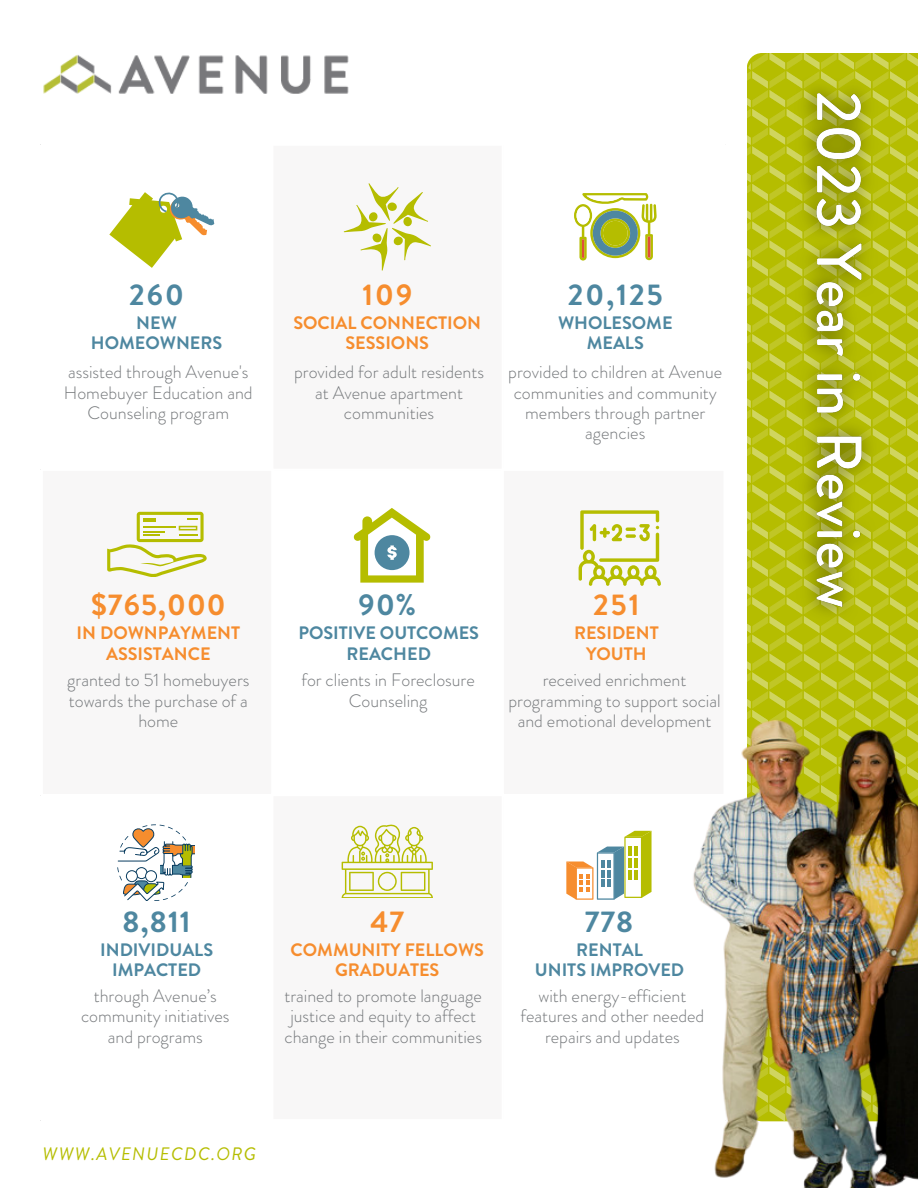
<style>
.page{position:relative;width:918px;height:1188px;background:#fff}
.page>*{position:absolute;margin:0;border:0;box-sizing:border-box;transform-origin:0 0}
.t1{font:700 30px "Brandon Grotesque";letter-spacing:.055em;color:#4e87a0}
.t2{font:700 30px "Brandon Grotesque";letter-spacing:.04em;color:#f68d2e}
.t3{font:300 18px/20.2px "Brandon Grotesque";color:#75787b;text-align:center}
.t4{font:700 18px/20.2px "Brandon Grotesque";color:#4e87a0;text-align:center}
.t5{font:700 18px/20.2px "Brandon Grotesque";color:#f68d2e;text-align:center}
.t6{font:italic 18px "Brandon Grotesque";letter-spacing:.075em;color:#b5bd00}
</style>
<div class="page">
<img style="left:747px;top:53px;width:171px;height:653px">
<img style="left:786px;top:67px;width:102px;height:568px">
<img style="left:43px;top:55px;width:306px;height:39px">
<svg style="left:353px;top:508px;width:78px;height:74px"></svg>
<svg style="left:107px;top:512px;width:100px;height:65px"></svg>
<img style="left:693px;top:706px;width:225px;height:482px">
<svg style="left:109px;top:192px;width:106px;height:76px"></svg>
<svg style="left:566px;top:831px;width:86px;height:68px"></svg>
<svg style="left:579px;top:510px;width:82px;height:76px"></svg>
<svg style="left:342px;top:824px;width:91px;height:74px"></svg>
<svg style="left:344px;top:183px;width:87px;height:88px"></svg>
<svg style="left:574px;top:193px;width:82px;height:68px"></svg>
<svg style="left:117px;top:824px;width:76px;height:77px"></svg>
<div style="left:136px;top:868px;width:11px;height:11px;background:#fff;border-radius:50%"></div>
<div style="left:136px;top:867px;width:11px;height:12px;border:1px solid #093c5f;border-radius:50%"></div>
<div style="left:126px;top:871px;width:11px;height:11px;background:#fff;border-radius:50%"></div>
<div style="left:126px;top:870px;width:12px;height:12px;border:1px solid #093c5f;border-radius:50%"></div>
<div style="left:146px;top:871px;width:11px;height:11px;background:#fff;border-radius:50%"></div>
<div style="left:145px;top:870px;width:12px;height:12px;border:1px solid #093c5f;border-radius:50%"></div>
<h2 class="t1" style="left:129px;top:273px;width:56px">260</h2>
<h4 class="t4" style="left:91px;top:313px;width:133px">NEW<br>HOMEOWNERS</h4>
<h2 class="t2" style="left:362px;top:273px;width:51px">109</h2>
<h4 class="t5" style="left:294px;top:313px;width:189px">SOCIAL CONNECTION<br>SESSIONS</h4>
<p class="t3" style="left:64px;top:362px;width:190px">assisted through Avenue's<br>Homebuyer Education and<br>Counseling program</p>
<p class="t3" style="left:294px;top:362px;width:192px">provided for adult residents at Avenue apartment communities</p>
<p class="t1" style="left:568px;top:273px;width:96px">20,125</p>
<p class="t4" style="left:558px;top:313px;width:116px">WHOLESOME<br>MEALS</p>
<h4 class="t3" style="left:508px;top:362px;width:215px">provided to children at Avenue communities and community members through partner agencies</h4>
<h3 class="t2" style="left:91px;top:583px;width:136px">$765,000</h3>
<h2 class="t5" style="left:77px;top:623px;width:165px">IN DOWNPAYMENT<br>ASSISTANCE</h2>
<p class="t1" style="left:359px;top:583px;width:59px">90%</p>
<p class="t4" style="left:298px;top:623px;width:182px">POSITIVE OUTCOMES<br>REACHED</p>
<h4 class="t2" style="left:593px;top:583px;width:48px">251</h4>
<p class="t5" style="left:574px;top:623px;width:86px">RESIDENT<br>YOUTH</p>
<p class="t3" style="left:301px;top:670px;width:175px">for clients in Foreclosure<br>Counseling</p>
<p class="t3" style="left:67px;top:670px;width:184px">granted to 51 homebuyers towards the purchase of a home</p>
<p class="t3" style="left:508px;top:670px;width:214px">received enrichment programming to support social and emotional development</p>
<h4 class="t1" style="left:123px;top:900px;width:69px">8,811</h4>
<p class="t2" style="left:370px;top:900px;width:35px">47</p>
<p class="t1" style="left:585px;top:900px;width:50px">778</p>
<p class="t4" style="left:100px;top:940px;width:115px">INDIVIDUALS<br>IMPACTED</p>
<p class="t5" style="left:291px;top:940px;width:195px">COMMUNITY FELLOWS<br>GRADUATES</p>
<p class="t4" style="left:535px;top:940px;width:151px">RENTAL<br>UNITS IMPROVED</p>
<p class="t3" style="left:81px;top:986px;width:150px">through Avenue’s community initiatives</p>
<h4 class="t3" style="left:108px;top:1026px;width:96px">and programs</h4>
<p class="t3" style="left:284px;top:986px;width:199px">trained to promote language justice and equity to affect change in their communities</p>
<h2 class="t3" style="left:520px;top:986px;width:185px">with energy-efficient features and other needed repairs and updates</h2>
<p class="t6" style="left:42px;top:1141px;width:215px">WWW.AVENUECDC.ORG</p>
</div>
